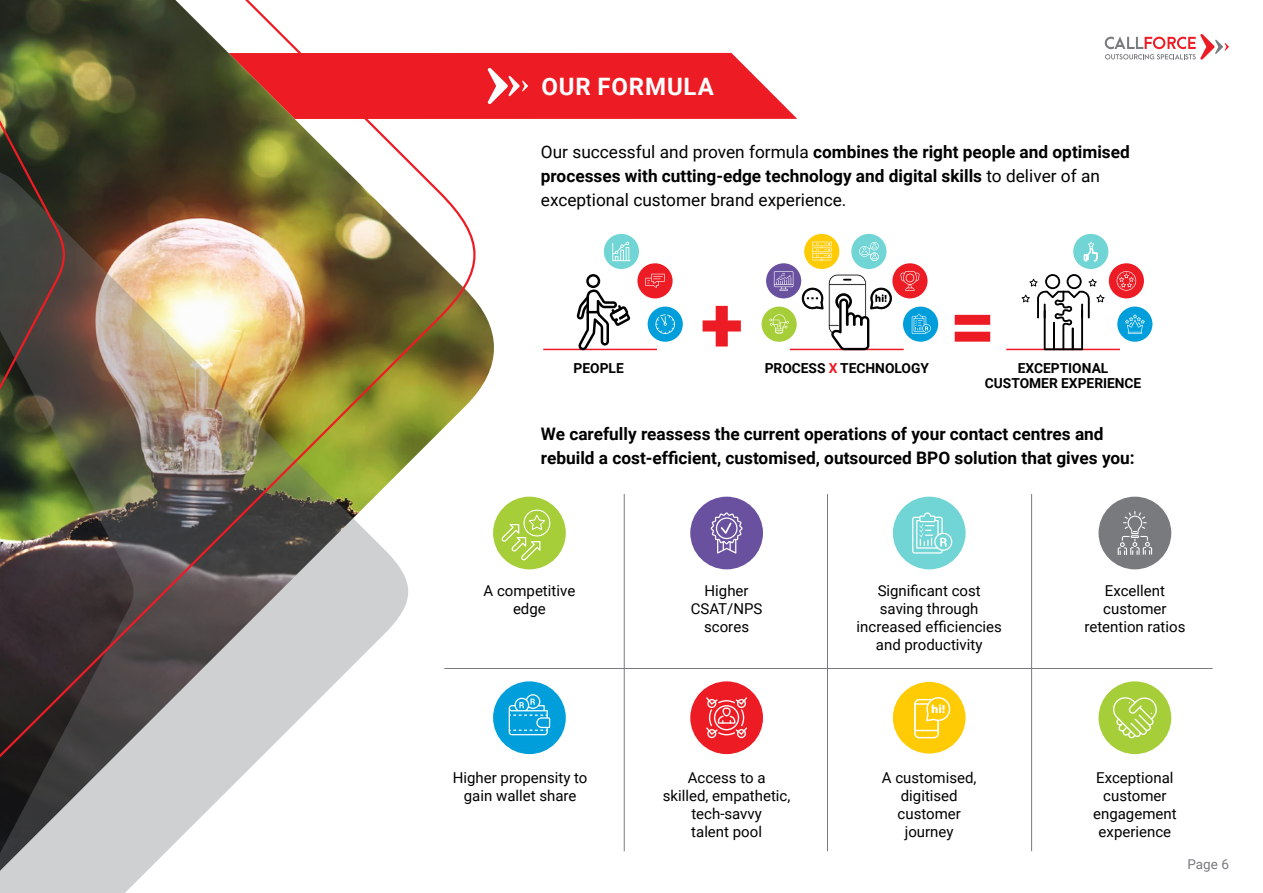
<style>
.page{position:relative;width:1263px;height:893px;background:#fff}
.page>*{position:absolute;margin:0;border:0;box-sizing:border-box;transform-origin:0 0}
.t1{font:700 24px "Roboto";letter-spacing:.035em;color:#fff}
.t2{font:700 17.25px/24px "Roboto";color:#000}
.t3{font:15px/18px "Roboto";color:#000;text-align:center}
.t4{font:700 13.8px/15px "Roboto";color:#000;text-align:center}
.t5{font:13.5px "Roboto";color:#787a7d}
.s1{font-weight:400}
.s2{color:#ed1c24}
</style>
<div class="page">
<svg style="left:1104px;top:34px;width:125px;height:26px"></svg>
<hr style="left:543px;top:349px;width:114px;height:1px;background:#ed1c24">
<hr style="left:790px;top:349px;width:114px;height:1px;background:#ed1c24">
<hr style="left:1006px;top:349px;width:114px;height:1px;background:#ed1c24">
<svg style="left:503px;top:53px;width:294px;height:66px;background:#ef363d"></svg>
<div style="left:493px;top:681px;width:73px;height:73px;background:#009edb;border-radius:50%"></div>
<svg style="left:509px;top:694px;width:41px;height:41px"></svg>
<div style="left:690px;top:497px;width:73px;height:72px;background:#6a519f;border-radius:50%"></div>
<svg style="left:711px;top:512px;width:32px;height:42px"></svg>
<div style="left:893px;top:497px;width:72px;height:72px;background:#70d5d4;border-radius:50%"></div>
<svg style="left:912px;top:512px;width:40px;height:42px"></svg>
<div style="left:690px;top:681px;width:73px;height:73px;background:#ed1c24;border-radius:50%"></div>
<svg style="left:706px;top:697px;width:41px;height:41px"></svg>
<div style="left:1098px;top:497px;width:73px;height:72px;background:#787a7d;border-radius:50%"></div>
<svg style="left:1118px;top:511px;width:34px;height:44px"></svg>
<div style="left:1098px;top:681px;width:73px;height:73px;background:#a6ce38;border-radius:50%"></div>
<svg style="left:1113px;top:697px;width:44px;height:41px"></svg>
<div style="left:893px;top:682px;width:72px;height:72px;background:#ffcb05;border-radius:50%"></div>
<svg style="left:914px;top:697px;width:37px;height:41px"></svg>
<div style="left:493px;top:497px;width:73px;height:72px;background:#a6ce38;border-radius:50%"></div>
<svg style="left:501px;top:509px;width:50px;height:51px"></svg>
<hr style="left:444px;top:668px;width:769px;height:1px;background:#787a7d">
<hr style="left:624px;top:494px;width:1px;height:357px;background:#787a7d">
<hr style="left:827px;top:494px;width:1px;height:357px;background:#787a7d">
<hr style="left:1031px;top:494px;width:1px;height:357px;background:#787a7d">
<svg style="left:489px;top:68px;width:39px;height:36px"></svg>
<img style="left:0;top:0;width:489px;height:893px">
<svg style="left:577px;top:274px;width:53px;height:76px"></svg>
<div style="left:761px;top:307px;width:36px;height:35px;background:#a6ce38;border-radius:50%"></div>
<div style="left:604px;top:234px;width:35px;height:35px;background:#70d5d4;border-radius:50%"></div>
<div style="left:804px;top:234px;width:35px;height:35px;background:#ffcb05;border-radius:50%"></div>
<div style="left:851px;top:234px;width:35px;height:35px;background:#70d5d4;border-radius:50%"></div>
<div style="left:1109px;top:263px;width:35px;height:35px;background:#ed1c24;border-radius:50%"></div>
<div style="left:648px;top:307px;width:35px;height:35px;background:#009edb;border-radius:50%"></div>
<div style="left:903px;top:307px;width:35px;height:35px;background:#009edb;border-radius:50%"></div>
<div style="left:1117px;top:307px;width:35px;height:35px;background:#009edb;border-radius:50%"></div>
<div style="left:637px;top:263px;width:36px;height:35px;background:#ed1c24;border-radius:50%"></div>
<div style="left:766px;top:263px;width:35px;height:35px;background:#6a519f;border-radius:50%"></div>
<div style="left:1073px;top:234px;width:35px;height:35px;background:#70d5d4;border-radius:50%"></div>
<div style="left:892px;top:263px;width:35px;height:35px;background:#ed1c24;border-radius:50%"></div>
<svg style="left:800px;top:274px;width:93px;height:76px"></svg>
<svg style="left:900px;top:271px;width:19px;height:20px"></svg>
<svg style="left:912px;top:314px;width:19px;height:20px"></svg>
<svg style="left:812px;top:242px;width:19px;height:19px"></svg>
<svg style="left:774px;top:271px;width:19px;height:20px"></svg>
<svg style="left:769px;top:314px;width:20px;height:20px"></svg>
<svg style="left:645px;top:274px;width:20px;height:14px"></svg>
<svg style="left:612px;top:242px;width:18px;height:19px"></svg>
<svg style="left:655px;top:314px;width:20px;height:20px"></svg>
<svg style="left:703px;top:306px;width:38px;height:40px"></svg>
<svg style="left:955px;top:315px;width:35px;height:27px"></svg>
<svg style="left:1116px;top:271px;width:20px;height:20px"></svg>
<svg style="left:1021px;top:274px;width:83px;height:76px"></svg>
<svg style="left:1084px;top:242px;width:14px;height:19px"></svg>
<svg style="left:1125px;top:314px;width:20px;height:20px"></svg>
<svg style="left:859px;top:242px;width:20px;height:19px"></svg>
<h1 class="t1" style="left:541px;top:70px;width:174px">OUR FORMULA</h1>
<p class="t2" style="left:541px;top:139px;width:590px"><span class="s1">Our successful and proven formula</span> combines the right people and optimised processes with cutting-edge technology and digital skills <span class="s1">to deliver of an exceptional customer brand experience.</span></p>
<p class="t4" style="left:574px;top:360px;width:52px">PEOPLE</p>
<p class="t4" style="left:765px;top:360px;width:166px">PROCESS <span class="s2">X</span> TECHNOLOGY</p>
<p class="t4" style="left:985px;top:360px;width:158px">EXCEPTIONAL<br>CUSTOMER EXPERIENCE</p>
<p class="t2" style="left:541px;top:422px;width:595px">We carefully reassess the current operations of your contact centres and rebuild a cost-efficient, customised, outsourced BPO solution that gives you:</p>
<p class="t3" style="left:484px;top:581px;width:93px">A competitive edge</p>
<p class="t3" style="left:857px;top:581px;width:147px">Significant cost saving through increased efficiencies and productivity</p>
<p class="t3" style="left:691px;top:581px;width:73px">Higher<br>CSAT/NPS scores</p>
<p class="t3" style="left:1084px;top:581px;width:103px">Excellent customer retention ratios</p>
<p class="t3" style="left:453px;top:768px;width:136px">Higher propensity to gain wallet share</p>
<p class="t3" style="left:882px;top:768px;width:96px">A customised, digitised customer journey</p>
<p class="t3" style="left:663px;top:768px;width:129px">Access to a<br>skilled, empathetic, tech-savvy<br>talent pool</p>
<p class="t3" style="left:1093px;top:768px;width:85px">Exceptional customer engagement experience</p>
<p class="t5" style="left:1187px;top:855px;width:43px">Page 6</p>
</div>
